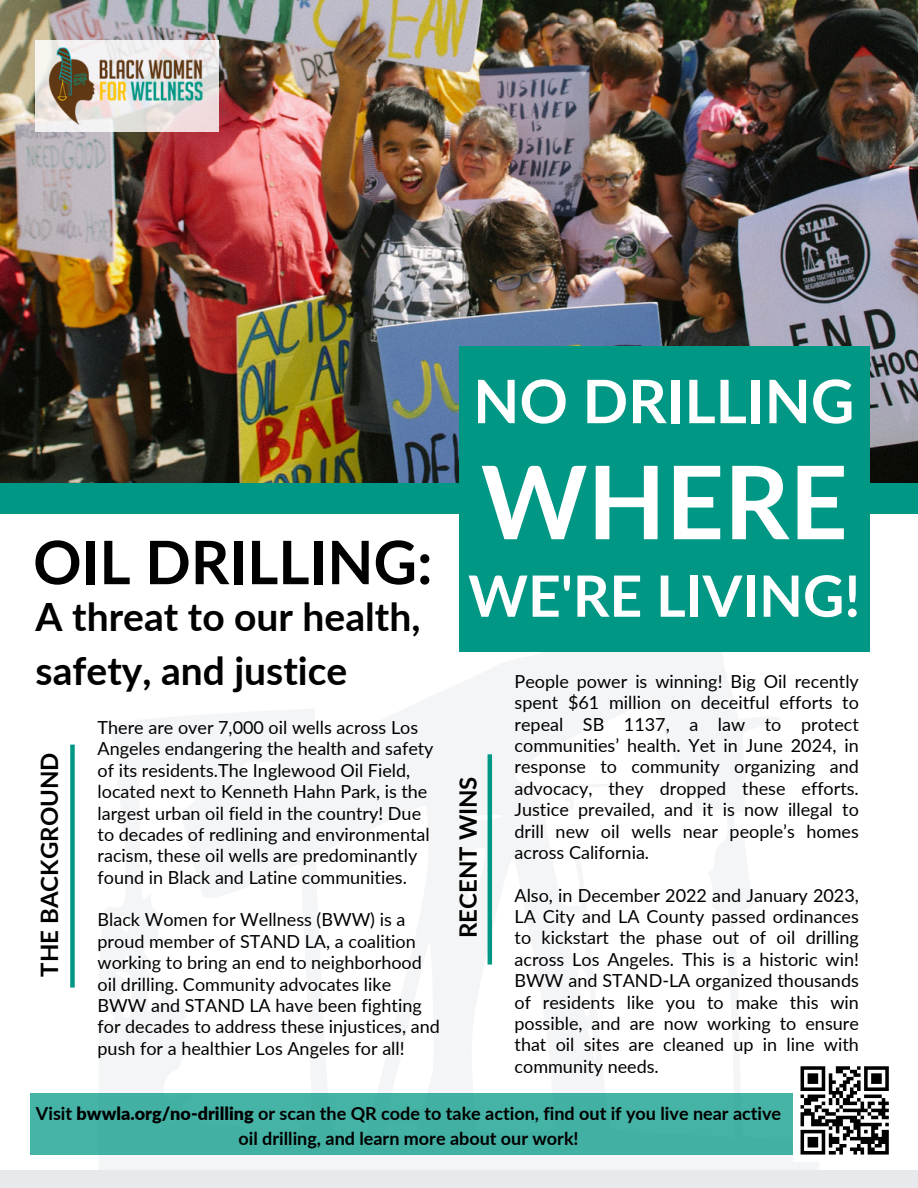
<style>
.page{position:relative;width:918px;height:1188px;background:#fff}
.page>*{position:absolute;margin:0;border:0;box-sizing:border-box;transform-origin:0 0}
.t1{font:700 101.55px "Lato";color:#fff}
.t2{font:700 60px "Lato";color:#000}
.t3{font:700 60px "Lato";color:#fff}
.t4{font:700 57px "Lato";color:#fff}
.t5{font:700 39px/54px "Lato";color:#000}
.t6{font:700 24px "Lato";color:#000}
.t7{font:18px/21.3px "Lato";color:#000}
.t8{font:700 18px/24.8px "Lato";color:#000;text-align:center}
.s1{font-weight:900}
</style>
<div class="page">
<img style="left:0;top:0;width:918px;height:484px">
<div style="left:0;top:484px;width:918px;height:30px;background:#009784"></div>
<svg style="left:98px;top:652px;width:721px;height:518px"></svg>
<div style="left:459px;top:346px;width:411px;height:306px;background:#009784"></div>
<div style="left:0;top:1170px;width:918px;height:18px;background:#e7e9ec"></div>
<div style="left:30px;top:1093px;width:763px;height:61px;background:#42b0a3"></div>
<div style="left:70px;top:745px;width:5px;height:243px;background:#009784"></div>
<hr style="left:488px;top:754px;width:4px;height:211px;background:#009784">
<svg style="left:36px;top:40px;width:183px;height:92px"></svg>
<img style="left:47px;top:46px;width:162px;height:81px">
<div style="left:793px;top:1059px;width:103px;height:103px;background:#fff"></div>
<svg style="left:801px;top:1066px;width:88px;height:89px"></svg>
<svg style="left:868px;top:1151px;width:21px;height:4px"></svg>
<h2 class="t2" style="left:33px;top:525px;width:401px">OIL DRILLING:</h2>
<h2 class="t5" style="left:36px;top:589px;width:386px">A threat to our health, safety, and justice</h2>
<p class="t6" style="left:34px;top:977px;width:226px;rotate:-90deg">THE BACKGROUND</p>
<h4 class="t7" style="left:98px;top:716px;width:338px">There are over 7,000 oil wells across Los Angeles endangering the health and safety of its residents.The Inglewood Oil Field, located next to Kenneth Hahn Park, is the largest urban oil field in the country! Due to decades of redlining and environmental racism, these oil wells are predominantly found in Black and Latine communities.</h4>
<h3 class="t7" style="left:98px;top:909px;width:344px">Black Women for Wellness (BWW) is a proud member of STAND LA, a coalition working to bring an end to neighborhood oil drilling. Community advocates like BWW and STAND LA have been fighting for decades to address these injustices, and push for a healthier Los Angeles for all!</h3>
<p class="t3" style="left:473px;top:364px;width:383px">NO DRILLING</p>
<h2 class="t1" style="left:481px;top:439px;width:368px">WHERE</h2>
<h1 class="t4" style="left:468px;top:560px;width:394px">WE'RE LIVING!</h1>
<p class="t6" style="left:453px;top:938px;width:163px;rotate:-90deg">RECENT WINS</p>
<p class="t7" style="left:515px;top:670px;width:346px;text-align:justify">People power is winning! Big Oil recently spent $61 million on deceitful efforts to repeal SB 1137, a law to protect communities’ health. Yet in June 2024, in response to community organizing and advocacy, they dropped these efforts.<br>Justice prevailed, and it is now illegal to drill new oil wells near people’s homes across California.</p>
<p class="t7" style="left:515px;top:884px;width:346px;text-align:justify">Also, in December 2022 and January 2023, LA City and LA County passed ordinances to kickstart the phase out of oil drilling across Los Angeles. This is a historic win!<br>BWW and STAND-LA organized thousands of residents like you to make this win possible, and are now working to ensure that oil sites are cleaned up in line with community needs.</p>
<p class="t8" style="left:36px;top:1101px;width:747px">Visit <span class="s1">bwwla.org/no-drilling</span> or scan the QR code to take action, find out if you live near active oil drilling, and learn more about our work!</p>
</div>
